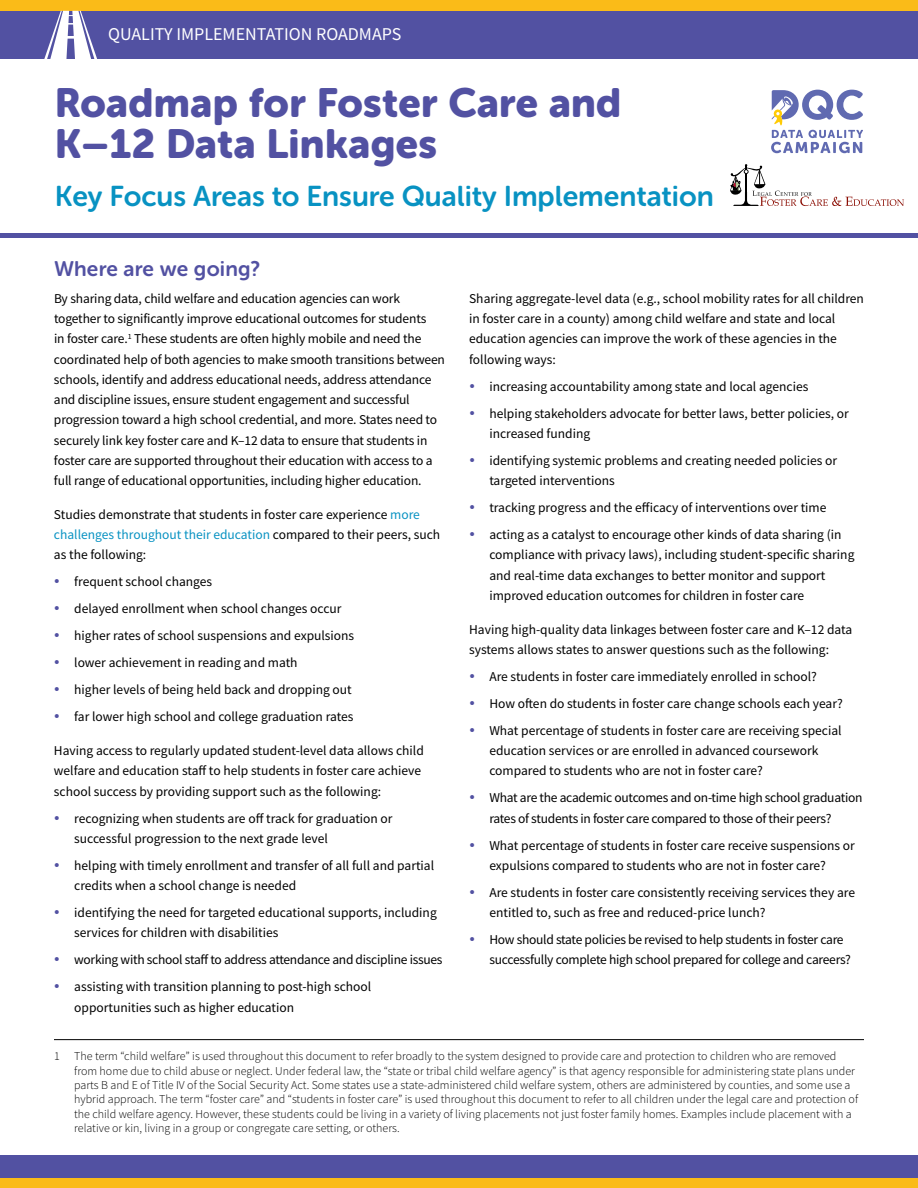
<style>
.page{position:relative;width:918px;height:1188px;background:#fff}
.page>*{position:absolute;margin:0;border:0;box-sizing:border-box;transform-origin:0 0}
.t1{font:40.5px/41.7px "Museo Sans Rounded 900";letter-spacing:.01em;color:#5251a2}
.t2{font:28.5px "Museo Sans Rounded 700";color:#0892c2}
.t3{font:21px "Museo Sans Rounded 700";letter-spacing:.01em;color:#5251a2}
.t4{font:18px "Source Sans Pro";color:#fff}
.t5{font:13.5px/20.2px "Source Sans Pro";color:#000}
.t6{font:13.5px/20.2px "Source Sans Pro";letter-spacing:-.02em;color:#000}
.t7{font:300 12px/14.4px "Source Sans Pro";color:#000}
.s1{color:#0892c2}
</style>
<div class="page">
<div style="left:0;top:233px;width:918px;height:5px;background:#5251a2"></div>
<div style="left:0;top:0;width:918px;height:58px;background:#5251a2"></div>
<div style="left:0;top:0;width:918px;height:11px;background:#fabb18"></div>
<div style="left:0;top:1156px;width:918px;height:32px;background:#5251a2"></div>
<div style="left:0;top:1178px;width:918px;height:10px;background:#fabb18"></div>
<svg style="left:44px;top:11px;width:53px;height:48px"></svg>
<svg style="left:771px;top:90px;width:92px;height:63px"></svg>
<svg style="left:730px;top:164px;width:174px;height:42px"></svg>
<hr style="left:54px;top:1039px;width:810px;height:1px;background:#000">
<h3 class="t4" style="left:108px;top:22px;width:295px">QUALITY IMPLEMENTATION ROADMAPS</h3>
<h1 class="t1" style="left:55px;top:82px;width:568px">Roadmap for Foster Care and<br>K–12 Data Linkages</h1>
<h2 class="t2" style="left:55px;top:180px;width:661px">Key Focus Areas to Ensure Quality Implementation</h2>
<h3 class="t3" style="left:54px;top:257px;width:208px">Where are we going?</h3>
<p class="t5" style="left:54px;top:288px;width:393px">By sharing data, child welfare and education agencies can work together to significantly improve educational outcomes for students<br>in foster care.<sup>1</sup> These students are often highly mobile and need the coordinated help of both agencies to make smooth transitions between schools, identify and address educational needs, address attendance and discipline issues, ensure student engagement and successful progression toward a high school credential, and more. States need to securely link key foster care and K–12 data to ensure that students in foster care are supported throughout their education with access to a full range of educational opportunities, including higher education.</p>
<p class="t5" style="left:54px;top:504px;width:388px">Studies demonstrate that students in foster care experience <span class="s1">more challenges throughout their education</span> compared to their peers, such as the following:</p>
<p class="t5" style="left:74px;top:568px;width:282px;line-height:27px">frequent school changes<br>delayed enrollment when school changes occur higher rates of school suspensions and expulsions lower achievement in reading and math<br>higher levels of being held back and dropping out far lower high school and college graduation rates</p>
<p class="t5" style="left:54px;top:740px;width:371px">Having access to regularly updated student-level data allows child welfare and education staff to help students in foster care achieve school success by providing support such as the following:</p>
<p class="t5" style="left:74px;top:808px;width:320px">recognizing when students are off track for graduation or successful progression to the next grade level</p>
<p class="t5" style="left:74px;top:855px;width:361px">helping with timely enrollment and transfer of all full and partial credits when a school change is needed</p>
<p class="t5" style="left:74px;top:902px;width:364px">identifying the need for targeted educational supports, including services for children with disabilities</p>
<p class="t6" style="left:74px;top:946px;width:370px;line-height:27px">working with school staff to address attendance and discipline issues assisting with transition planning to post-high school</p>
<p class="t5" style="left:74px;top:997px;width:221px">opportunities such as higher education</p>
<p class="t5" style="left:469px;top:288px;width:396px">Sharing aggregate-level data (e.g., school mobility rates for all children in foster care in a county) among child welfare and state and local education agencies can improve the work of these agencies in the following ways:</p>
<p class="t5" style="left:489px;top:372px;width:361px;line-height:27px">increasing accountability among state and local agencies helping stakeholders advocate for better laws, better policies, or</p>
<p class="t5" style="left:489px;top:420px;width:349px;line-height:27px">increased funding<br>identifying systemic problems and creating needed policies or</p>
<p class="t5" style="left:489px;top:467px;width:354px;line-height:27px">targeted interventions<br>tracking progress and the efficacy of interventions over time acting as a catalyst to encourage other kinds of data sharing (in</p>
<p class="t5" style="left:489px;top:545px;width:367px">compliance with privacy laws), including student-specific sharing and real-time data exchanges to better monitor and support improved education outcomes for children in foster care</p>
<p class="t5" style="left:469px;top:619px;width:385px">Having high-quality data linkages between foster care and K–12 data systems allows states to answer questions such as the following:</p>
<p class="t5" style="left:489px;top:663px;width:355px;line-height:27px">Are students in foster care immediately enrolled in school?<br>How often do students in foster care change schools each year?<br>What percentage of students in foster care are receiving special</p>
<p class="t5" style="left:489px;top:740px;width:331px">education services or are enrolled in advanced coursework compared to students who are not in foster care?</p>
<p class="t6" style="left:489px;top:788px;width:375px">What are the academic outcomes and on-time high school graduation rates of students in foster care compared to those of their peers?</p>
<p class="t5" style="left:489px;top:835px;width:367px">What percentage of students in foster care receive suspensions or expulsions compared to students who are not in foster care?</p>
<p class="t5" style="left:489px;top:882px;width:367px">Are students in foster care consistently receiving services they are entitled to, such as free and reduced-price lunch?</p>
<p class="t6" style="left:489px;top:929px;width:363px">How should state policies be revised to help students in foster care successfully complete high school prepared for college and careers?</p>
<p class="t7" style="left:74px;top:1049px;width:785px;text-indent:-20px">1 The term “child welfare” is used throughout this document to refer broadly to the system designed to provide care and protection to children who are removed from home due to child abuse or neglect. Under federal law, the “state or tribal child welfare agency” is that agency responsible for administering state plans under parts B and E of Title IV of the Social Security Act. Some states use a state-administered child welfare system, others are administered by counties, and some use a hybrid approach. The term “foster care” and “students in foster care” is used throughout this document to refer to all children under the legal care and protection of the child welfare agency. However, these students could be living in a variety of living placements not just foster family homes. Examples include placement with a relative or kin, living in a group or congregate care setting, or others.</p>
</div>
